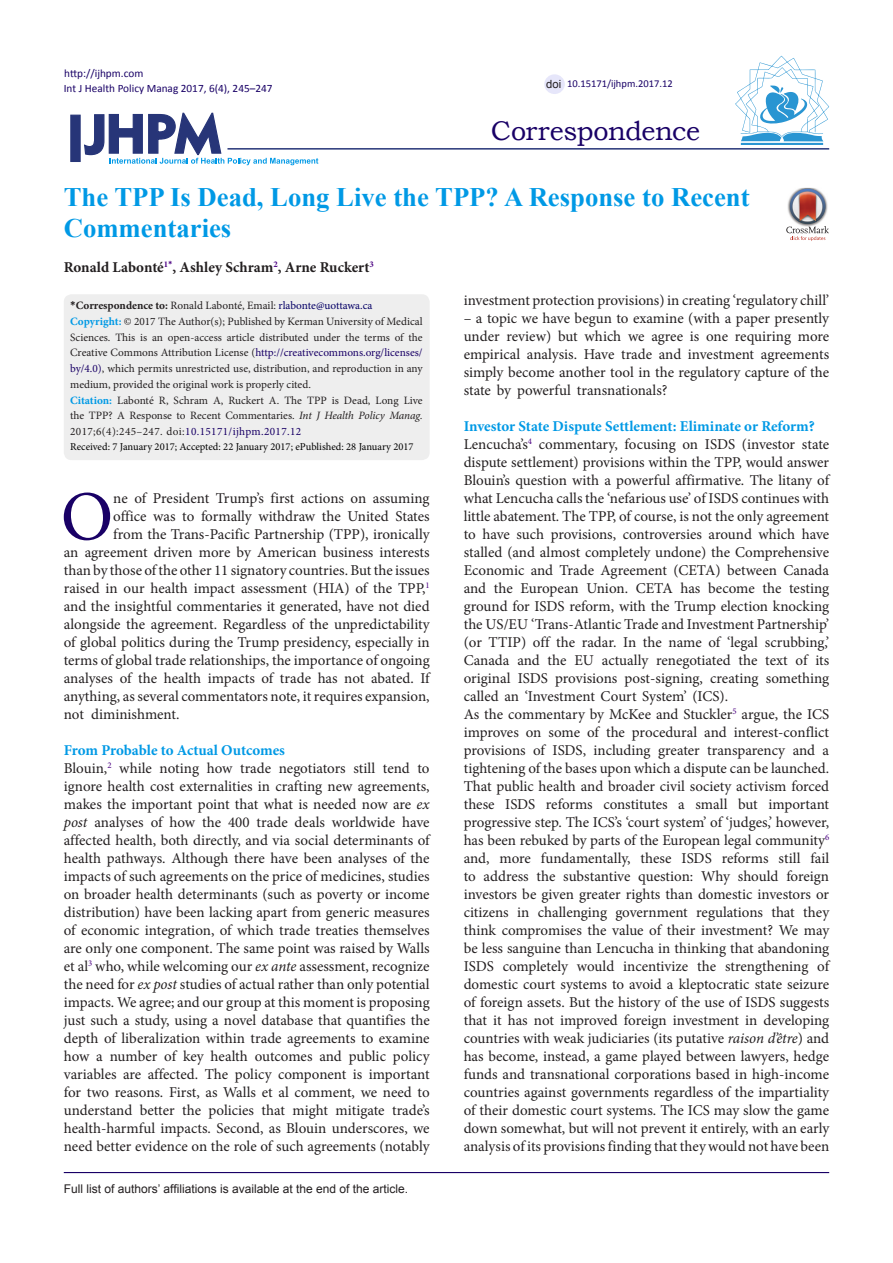
<style>
.page{position:relative;width:893px;height:1263px;background:#fff}
.page>*{position:absolute;margin:0;border:0;box-sizing:border-box;transform-origin:0 0}
.t1{font:70.35px "Minion Pro";color:#190066}
.t2{font:27px "Bookman Old Style";letter-spacing:-.015em;color:#190066}
.Default{font:700 26.7px/31.5px "Times New Roman";color:#0099e5}
.t3{font:15px/18px "Minion Pro";color:#231f20;text-align:justify}
.t4{font:700 15px "Minion Pro";letter-spacing:-.005em;color:#0099e5}
.Default-2{font:700 15px "Minion Pro";color:#231f20}
.t5{font:12px "Arial";color:#231f20}
.Default-3{font:11.25px/15.8px "Minion Pro";color:#231f20;text-align:justify}
.t6{font:11.25px "Calibri";color:#190066}
.t7{font:11.25px "Arial";color:#231f20}
.Default-4{font:10.5px "Minion Pro";color:#000}
.t8{font:10.5px "Calibri";color:#190066}
.s1{font-family:"Calibri";font-weight:700}
.s2{font-weight:700}
.s3{color:#050066}
.s4{font-weight:700;color:#0099e5}
.s5{color:#190066}
.s6{font-style:italic}
</style>
<div class="page">
<svg style="left:84px;top:112px;width:234px;height:53px"></svg>
<div style="left:70px;top:115px;width:11px;height:47px;background:#273578;border:1px solid #273578"></div>
<hr style="left:227px;top:148px;width:602px;height:2px;background:#273578">
<hr style="left:64px;top:1172px;width:765px;height:1px;background:#190066">
<hr style="left:741px;top:143px;width:82px;height:2px;background:#2995d2">
<svg style="left:735px;top:56px;width:94px;height:85px"></svg>
<div style="left:544px;top:74px;width:21px;height:20px;background:#e6e6fa;border-radius:50%"></div>
<img style="left:798px;top:188px;width:18px;height:1px">
<svg style="left:786px;top:189px;width:43px;height:52px"></svg>
<div style="left:64px;top:294px;width:366px;height:166px;background:#eee;border-radius:8px"></div>
<p class="t6" style="left:64px;top:66px;width:81px">http://ijhpm.com</p>
<p class="t6" style="left:64px;top:81px;width:210px">Int J Health Policy Manag 2017, 6(4), 245–247</p>
<p class="t7" style="left:546px;top:76px;width:17px">doi</p>
<p class="t8" style="left:567px;top:77px;width:107px">10.15171/ijhpm.2017.12</p>
<p class="t2" style="left:491px;top:113px;width:211px">Correspondence</p>
<p class="Default" style="left:64px;top:180px;width:687px">The TPP Is Dead, Long Live the TPP? A Response to Recent<br>Commentaries</p>
<p class="Default-2" style="left:64px;top:257px;width:312px">Ronald Labonté<sup>1</sup><sup>*</sup>, Ashley Schram<sup>2</sup>, Arne Ruckert<sup>3</sup></p>
<p class="Default-3" style="left:70px;top:298px;width:304px"><span class="s1">*</span><span class="s2">Correspondence to:</span> Ronald Labonté, Email: <span class="s3">rlabonte@uottawa.ca</span></p>
<p class="Default-3" style="left:70px;top:313px;width:354px"><span class="s4">Copyright:</span> © 2017 The Author(s); Published by Kerman University of Medical Sciences. This is an open-access article distributed under the terms of the Creative Commons Attribution License (<span class="s5">http://creativecommons.org/licenses/ by/4.0)</span>, which permits unrestricted use, distribution, and reproduction in any medium, provided the original work is properly cited.</p>
<p class="Default-3" style="left:70px;top:392px;width:354px"><span class="s4">Citation:</span> Labonté R, Schram A, Ruckert A. The TPP is Dead, Long Live the TPP? A Response to Recent Commentaries. <span class="s6">Int J Health Policy Manag.<br></span>2017;6(4):245–247. doi:<span class="s5">10.15171/ijhpm.2017.12</span></p>
<p class="Default-4" style="left:70px;top:440px;width:345px">Received: 7 January 2017; Accepted: 22 January 2017; ePublished: 28 January 2017</p>
<p class="t1" style="left:61px;top:470px;width:54px">O</p>
<p class="t3" style="left:113px;top:490px;width:318px">ne of President Trump’s first actions on assuming</p>
<p class="t3" style="left:113px;top:508px;width:318px">office was to formally withdraw the United States</p>
<p class="t3" style="left:113px;top:526px;width:318px">from the Trans-Pacific Partnership (TPP), ironically</p>
<p class="t3" style="left:64px;top:544px;width:367px">an agreement driven more by American business interests</p>
<p class="t3" style="left:64px;top:562px;width:367px">than by those of the other 11 signatory countries. But the issues</p>
<p class="t3" style="left:64px;top:580px;width:367px">raised in our health impact assessment (HIA) of the TPP,<sup>1</sup></p>
<p class="t3" style="left:64px;top:598px;width:367px">and the insightful commentaries it generated, have not died</p>
<p class="t3" style="left:64px;top:616px;width:367px">alongside the agreement. Regardless of the unpredictability</p>
<p class="t3" style="left:64px;top:634px;width:367px">of global politics during the Trump presidency, especially in</p>
<p class="t3" style="left:64px;top:652px;width:367px">terms of global trade relationships, the importance of ongoing</p>
<p class="t3" style="left:64px;top:670px;width:367px">analyses of the health impacts of trade has not abated. If</p>
<p class="t3" style="left:64px;top:688px;width:367px">anything, as several commentators note, it requires expansion,</p>
<p class="t3" style="left:64px;top:706px;width:117px">not diminishment.</p>
<p class="t4" style="left:64px;top:740px;width:223px">From Probable to Actual Outcomes</p>
<p class="t3" style="left:64px;top:760px;width:367px">Blouin,<sup>2</sup> while noting how trade negotiators still tend to ignore health cost externalities in crafting new agreements, makes the important point that what is needed now are <span class="s6">ex post</span> analyses of how the 400 trade deals worldwide have affected health, both directly, and via social determinants of health pathways. Although there have been analyses of the impacts of such agreements on the price of medicines, studies on broader health determinants (such as poverty or income distribution) have been lacking apart from generic measures of economic integration, of which trade treaties themselves are only one component. The same point was raised by Walls et al<sup>3</sup> who, while welcoming our <span class="s6">ex ante</span> assessment, recognize the need for <span class="s6">ex post</span> studies of actual rather than only potential impacts. We agree; and our group at this moment is proposing just such a study, using a novel database that quantifies the depth of liberalization within trade agreements to examine how a number of key health outcomes and public policy variables are affected. The policy component is important for two reasons. First, as Walls et al comment, we need to understand better the policies that might mitigate trade’s health-harmful impacts. Second, as Blouin underscores, we need better evidence on the role of such agreements (notably</p>
<p class="t5" style="left:64px;top:1181px;width:346px">Full list of authors’ affiliations is available at the end of the article.</p>
<p class="t3" style="left:464px;top:291px;width:367px">investment protection provisions) in creating ‘regulatory chill’</p>
<p class="t3" style="left:464px;top:309px;width:367px">– a topic we have begun to examine (with a paper presently under review) but which we agree is one requiring more empirical analysis. Have trade and investment agreements simply become another tool in the regulatory capture of the state by powerful transnationals?</p>
<p class="t4" style="left:464px;top:416px;width:353px">Investor State Dispute Settlement: Eliminate or Reform?</p>
<p class="t3" style="left:464px;top:435px;width:367px">Lencucha’s<sup>4</sup> commentary, focusing on ISDS (investor state dispute settlement) provisions within the TPP, would answer Blouin’s question with a powerful affirmative. The litany of what Lencucha calls the ‘nefarious use’ of ISDS continues with little abatement. The TPP, of course, is not the only agreement to have such provisions, controversies around which have stalled (and almost completely undone) the Comprehensive Economic and Trade Agreement (CETA) between Canada and the European Union. CETA has become the testing ground for ISDS reform, with the Trump election knocking the US/EU ‘Trans-Atlantic Trade and Investment Partnership’ (or TTIP) off the radar. In the name of ‘legal scrubbing,’ Canada and the EU actually renegotiated the text of its original ISDS provisions post-signing, creating something called an ‘Investment Court System’ (ICS).</p>
<p class="t3" style="left:464px;top:705px;width:367px">As the commentary by McKee and Stuckler<sup>5</sup> argue, the ICS improves on some of the procedural and interest-conflict provisions of ISDS, including greater transparency and a tightening of the bases upon which a dispute can be launched.<br>That public health and broader civil society activism forced these ISDS reforms constitutes a small but important progressive step. The ICS’s ‘court system’ of ‘judges,’ however, has been rebuked by parts of the European legal community<sup>6 </sup>and, more fundamentally, these ISDS reforms still fail to address the substantive question: Why should foreign investors be given greater rights than domestic investors or citizens in challenging government regulations that they think compromises the value of their investment? We may be less sanguine than Lencucha in thinking that abandoning ISDS completely would incentivize the strengthening of domestic court systems to avoid a kleptocratic state seizure of foreign assets. But the history of the use of ISDS suggests that it has not improved foreign investment in developing countries with weak judiciaries (its putative <span class="s6">raison d’être</span>) and has become, instead, a game played between lawyers, hedge funds and transnational corporations based in high-income countries against governments regardless of the impartiality of their domestic court systems. The ICS may slow the game down somewhat, but will not prevent it entirely, with an early analysis of its provisions finding that they would not have been</p>
</div>
